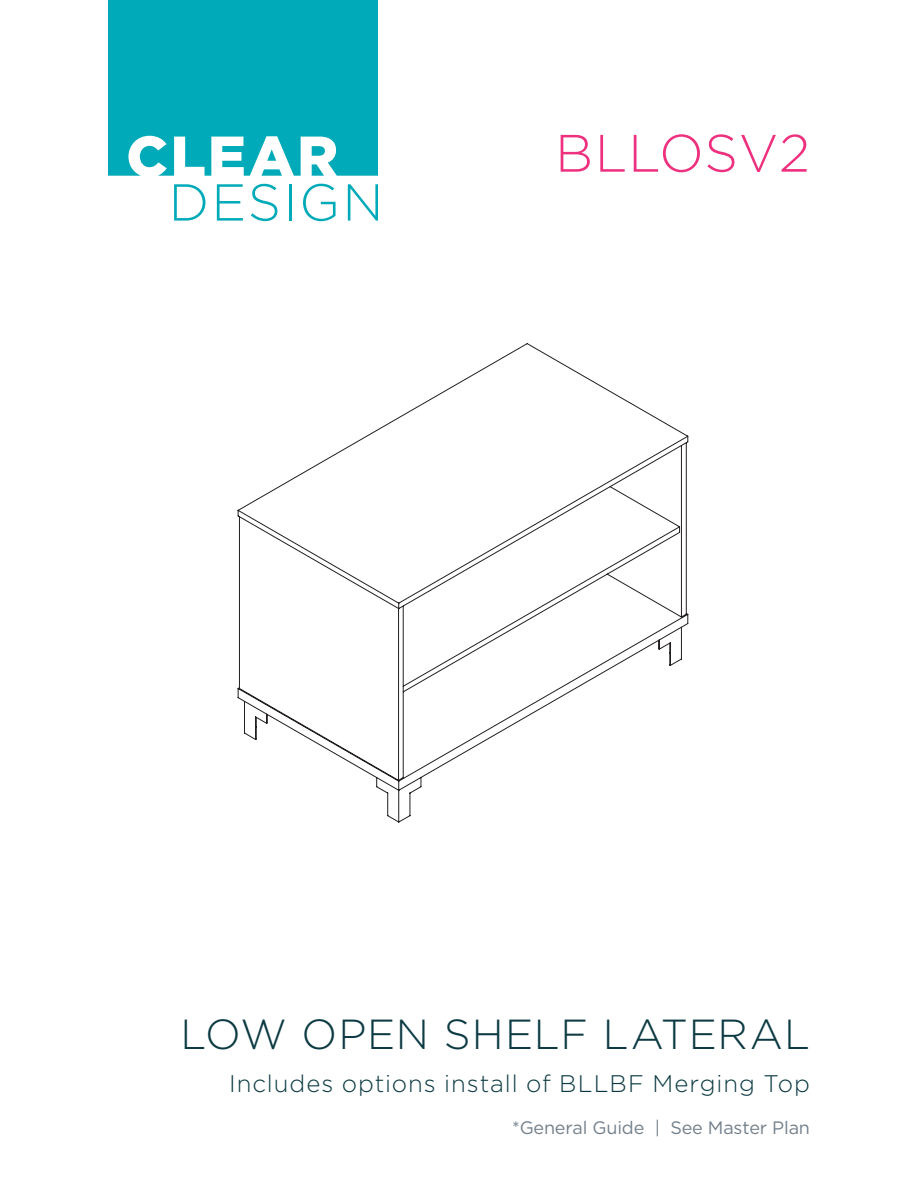
<style>
.page{position:relative;width:918px;height:1188px;background:#fff}
.page>*{position:absolute;margin:0;border:0;box-sizing:border-box;transform-origin:0 0}
.t1{font:300 52.5px "Gotham";letter-spacing:.015em;color:#ee317f}
.t2{font:300 42px "Gotham";letter-spacing:.02em;color:#0c3a42}
.t3{font:300 24px "Gotham";letter-spacing:.04em;color:#0c3a42}
.t4{font:18px "Gotham";letter-spacing:-.01em;color:#73808b}
</style>
<div class="page">
<svg style="left:238px;top:343px;width:450px;height:479px"></svg>
<svg style="left:108px;top:0;width:270px;height:176px;fill:#00aab8"></svg>
<svg style="left:174px;top:184px;width:31px;height:37px"></svg>
<svg style="left:217px;top:184px;width:26px;height:37px"></svg>
<svg style="left:251px;top:184px;width:26px;height:37px"></svg>
<hr style="left:289px;top:184px;width:2px;height:37px;background:#00aab8">
<svg style="left:303px;top:184px;width:33px;height:37px"></svg>
<svg style="left:348px;top:184px;width:30px;height:37px"></svg>
<h1 class="t1" style="left:555px;top:125px;width:256px">BLLOSV2</h1>
<h2 class="t2" style="left:181px;top:1011px;width:631px">LOW OPEN SHELF LATERAL</h2>
<p class="t3" style="left:229px;top:1070px;width:582px">Includes options install of BLLBF Merging Top</p>
<p class="t4" style="left:512px;top:1118px;width:299px">*General Guide | See Master Plan</p>
</div>
